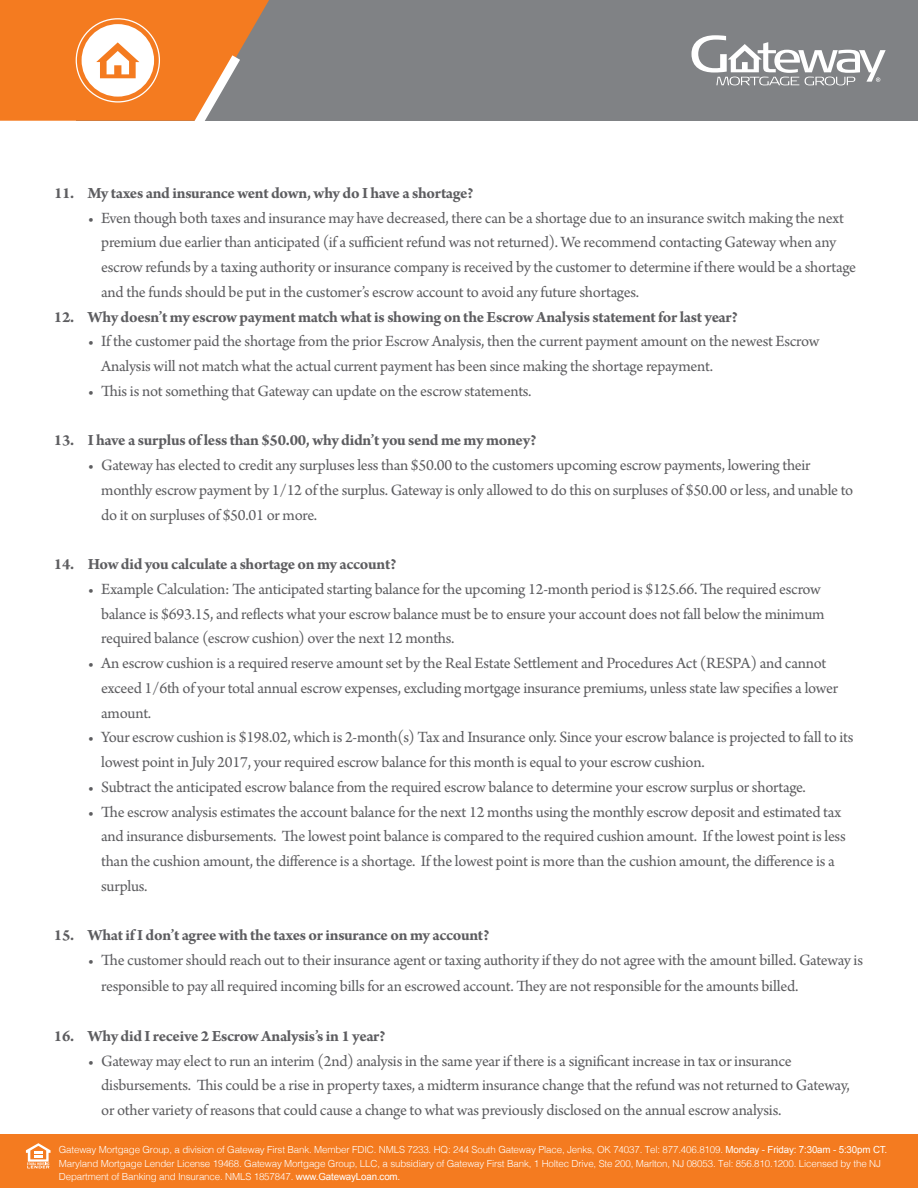
<style>
.page{position:relative;width:918px;height:1188px;background:#fff}
.page>*{position:absolute;margin:0;border:0;box-sizing:border-box;transform-origin:0 0}
.t1{font:16.5px/24.8px "Arno Pro";letter-spacing:-.015em;color:#5d5d60}
.t2{font:700 16.5px "Arno Pro";letter-spacing:-.02em;color:#5d5d60}
.t3{font:300 9.75px/13.5px "Helvetica";letter-spacing:-.015em;color:#fff}
.s1{font-family:"Arial";font-weight:400}
</style>
<div class="page">
<div style="left:76px;top:0;width:842px;height:121px;background:#808285"></div>
<svg style="left:692px;top:35px;width:194px;height:50px"></svg>
<svg style="left:0;top:0;width:269px;height:121px"></svg>
<div style="left:0;top:1134px;width:918px;height:54px;background:#f47b20"></div>
<svg style="left:26px;top:1143px;width:25px;height:25px"></svg>
<p class="t2" style="left:54px;top:183px;width:421px">11. My taxes and insurance went down, why do I have a shortage?</p>
<p class="t1" style="left:101px;top:206px;width:756px;text-indent:-13px">• Even though both taxes and insurance may have decreased, there can be a shortage due to an insurance switch making the next premium due earlier than anticipated (if a sufficient refund was not returned). We recommend contacting Gateway when any escrow refunds by a taxing authority or insurance company is received by the customer to determine if there would be a shortage and the funds should be put in the customer’s escrow account to avoid any future shortages.</p>
<p class="t2" style="left:54px;top:307px;width:685px">12. Why doesn’t my escrow payment match what is showing on the Escrow Analysis statement for last year?</p>
<p class="t1" style="left:101px;top:330px;width:720px;text-indent:-13px">• If the customer paid the shortage from the prior Escrow Analysis, then the current payment amount on the newest Escrow<br>Analysis will not match what the actual current payment has been since making the shortage repayment.</p>
<p class="t1" style="left:88px;top:380px;width:445px">• This is not something that Gateway can update on the escrow statements.</p>
<p class="t2" style="left:54px;top:431px;width:484px">13. I have a surplus of less than $50.00, why didn’t you send me my money?</p>
<p class="t1" style="left:101px;top:454px;width:754px;text-indent:-13px">• Gateway has elected to credit any surpluses less than $50.00 to the customers upcoming escrow payments, lowering their monthly escrow payment by 1/12 of the surplus. Gateway is only allowed to do this on surpluses of $50.00 or less, and unable to do it on surpluses of $50.01 or more.</p>
<p class="t2" style="left:54px;top:555px;width:344px">14. How did you calculate a shortage on my account?</p>
<p class="t1" style="left:101px;top:578px;width:725px;text-indent:-13px">• Example Calculation: The anticipated starting balance for the upcoming 12-month period is $125.66. The required escrow balance is $693.15, and reflects what your escrow balance must be to ensure your account does not fall below the minimum required balance (escrow cushion) over the next 12 months.</p>
<p class="t1" style="left:101px;top:652px;width:738px;text-indent:-13px">• An escrow cushion is a required reserve amount set by the Real Estate Settlement and Procedures Act (RESPA) and cannot exceed 1/6th of your total annual escrow expenses, excluding mortgage insurance premiums, unless state law specifies a lower amount.</p>
<p class="t1" style="left:101px;top:726px;width:754px;text-indent:-13px">• Your escrow cushion is $198.02, which is 2-month(s) Tax and Insurance only. Since your escrow balance is projected to fall to its lowest point in July 2017, your required escrow balance for this month is equal to your escrow cushion.</p>
<p class="t1" style="left:88px;top:776px;width:720px">• Subtract the anticipated escrow balance from the required escrow balance to determine your escrow surplus or shortage.</p>
<p class="t1" style="left:101px;top:800px;width:746px;text-indent:-13px">• The escrow analysis estimates the account balance for the next 12 months using the monthly escrow deposit and estimated tax and insurance disbursements. The lowest point balance is compared to the required cushion amount. If the lowest point is less than the cushion amount, the difference is a shortage. If the lowest point is more than the cushion amount, the difference is a surplus.</p>
<p class="t2" style="left:54px;top:926px;width:437px">15. What if I don’t agree with the taxes or insurance on my account?</p>
<p class="t1" style="left:101px;top:948px;width:763px;line-height:25.5px;text-indent:-13px">• The customer should reach out to their insurance agent or taxing authority if they do not agree with the amount billed. Gateway is responsible to pay all required incoming bills for an escrowed account. They are not responsible for the amounts billed.</p>
<p class="t2" style="left:54px;top:1026px;width:333px">16. Why did I receive 2 Escrow Analysis’s in 1 year?</p>
<p class="t1" style="left:101px;top:1049px;width:750px;text-indent:-13px">• Gateway may elect to run an interim (2nd) analysis in the same year if there is a significant increase in tax or insurance disbursements. This could be a rise in property taxes, a midterm insurance change that the refund was not returned to Gateway, or other variety of reasons that could cause a change to what was previously disclosed on the annual escrow analysis.</p>
<p class="t3" style="left:59px;top:1142px;width:830px">Gateway Mortgage Group, a division of Gateway First Bank. Member FDIC. NMLS 7233. HQ: 244 South Gateway Place, Jenks, OK 74037. Tel: 877.406.8109. <span class="s1">Monday - Friday: 7:30am - 5:30pm CT.<br></span>Maryland Mortgage Lender License 19468. Gateway Mortgage Group, LLC, a subsidiary of Gateway First Bank, 1 Holtec Drive, Ste 200, Marlton, NJ 08053. Tel: 856.810.1200. Licensed by the NJ<br>Department of Banking and Insurance. NMLS 1857847. <span class="s1">www.GatewayLoan.com.</span></p>
</div>
